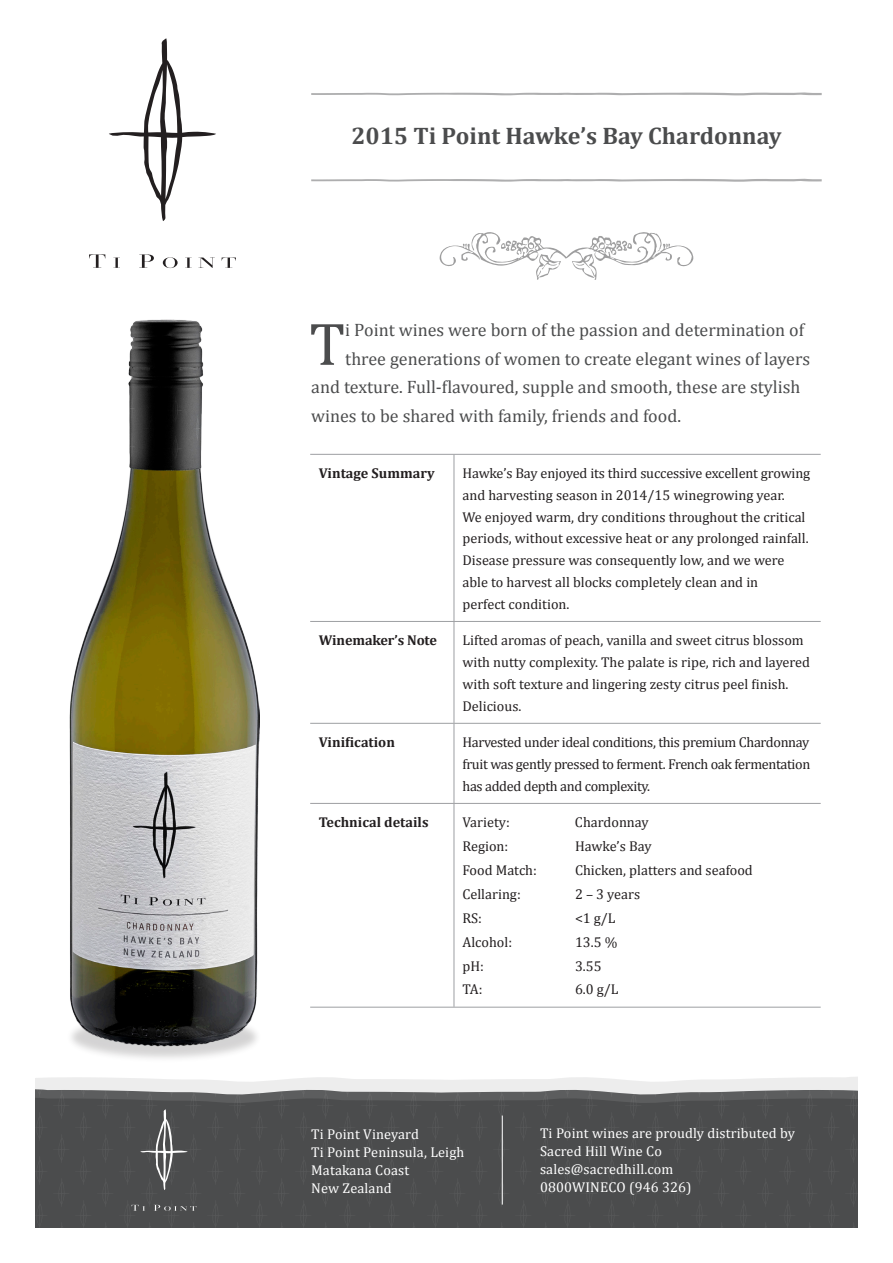
<style>
.page{position:relative;width:893px;height:1263px;background:#fff}
.page>*{position:absolute;margin:0;border:0;box-sizing:border-box;transform-origin:0 0}
.t1{font:60.75px "Cambria";color:#4b4c4d}
.t2{font:700 24px "Cambria";color:#4b4c4d}
.t3{font:18px "Cambria";color:#4b4c4d}
.t4{font:14.25px/21.8px "Cambria";color:#231f20}
.t5{font:14.25px/18px "Cambria";letter-spacing:.01em;color:#fff}
.t6{font:700 14.25px "Cambria";color:#231f20}
</style>
<div class="page">
<div style="left:0;top:1088px;width:893px;height:175px;background:#4b4c4d"></div>
<svg style="left:132px;top:1205px;width:13px;height:6px"></svg>
<svg style="left:154px;top:1205px;width:42px;height:6px"></svg>
<svg style="left:34px;top:1077px;width:825px;height:113px"></svg>
<hr style="left:502px;top:1115px;width:1px;height:89px;background:#fff">
<svg style="left:89px;top:254px;width:16px;height:14px"></svg>
<svg style="left:113px;top:258px;width:7px;height:10px"></svg>
<svg style="left:139px;top:254px;width:15px;height:14px"></svg>
<svg style="left:163px;top:257px;width:15px;height:11px"></svg>
<svg style="left:185px;top:258px;width:7px;height:10px"></svg>
<svg style="left:198px;top:258px;width:15px;height:10px"></svg>
<svg style="left:222px;top:258px;width:14px;height:10px"></svg>
<svg style="left:109px;top:38px;width:107px;height:183px"></svg>
<svg style="left:440px;top:232px;width:253px;height:48px"></svg>
<svg style="left:311px;top:179px;width:511px;height:3px"></svg>
<svg style="left:311px;top:92px;width:511px;height:4px"></svg>
<hr style="left:310px;top:454px;width:144px;height:1px;background:#9d9fa2">
<hr style="left:310px;top:621px;width:144px;height:1px;background:#9d9fa2">
<hr style="left:310px;top:723px;width:144px;height:1px;background:#9d9fa2">
<hr style="left:310px;top:803px;width:144px;height:1px;background:#9d9fa2">
<hr style="left:310px;top:1007px;width:144px;height:1px;background:#9d9fa2">
<hr style="left:454px;top:455px;width:1px;height:166px;background:#9d9fa2">
<hr style="left:454px;top:622px;width:1px;height:101px;background:#9d9fa2">
<hr style="left:454px;top:724px;width:1px;height:79px;background:#9d9fa2">
<hr style="left:454px;top:804px;width:1px;height:203px;background:#9d9fa2">
<hr style="left:454px;top:454px;width:367px;height:1px;background:#9d9fa2">
<hr style="left:454px;top:621px;width:367px;height:1px;background:#9d9fa2">
<hr style="left:454px;top:723px;width:367px;height:1px;background:#9d9fa2">
<hr style="left:454px;top:803px;width:367px;height:1px;background:#9d9fa2">
<hr style="left:454px;top:1007px;width:367px;height:1px;background:#9d9fa2">
<img style="left:69px;top:319px;width:190px;height:728px">
<div style="left:0;top:1229px;width:893px;height:34px;background:#fff"></div>
<div style="left:0;top:0;width:34px;height:1263px;background:#fff"></div>
<div style="left:859px;top:0;width:34px;height:1263px;background:#fff"></div>
<h2 class="t2" style="left:351px;top:119px;width:432px">2015 Ti Point Hawke’s Bay Chardonnay</h2>
<h1 class="t1" style="left:309px;top:308px;width:38px">T</h1>
<p class="t3" style="left:345px;top:320px;width:461px">i Point wines were born of the passion and determination of</p>
<p class="t3" style="left:345px;top:348px;width:466px">three generations of women to create elegant wines of layers</p>
<p class="t3" style="left:311px;top:377px;width:491px">and texture. Full-flavoured, supple and smooth, these are stylish</p>
<p class="t3" style="left:311px;top:405px;width:371px">wines to be shared with family, friends and food.</p>
<p class="t6" style="left:319px;top:463px;width:117px">Vintage Summary</p>
<p class="t4" style="left:462px;top:462px;width:349px">Hawke’s Bay enjoyed its third successive excellent growing and harvesting season in 2014/15 winegrowing year.<br>We enjoyed warm, dry conditions throughout the critical periods, without excessive heat or any prolonged rainfall.<br>Disease pressure was consequently low, and we were able to harvest all blocks completely clean and in<br>perfect condition.</p>
<p class="t6" style="left:319px;top:630px;width:120px">Winemaker’s Note</p>
<p class="t4" style="left:462px;top:629px;width:349px">Lifted aromas of peach, vanilla and sweet citrus blossom with nutty complexity. The palate is ripe, rich and layered with soft texture and lingering zesty citrus peel finish.<br>Delicious.</p>
<p class="t6" style="left:319px;top:732px;width:78px">Vinification</p>
<p class="t4" style="left:462px;top:731px;width:349px;text-align:justify">Harvested under ideal conditions, this premium Chardonnay fruit was gently pressed to ferment. French oak fermentation has added depth and complexity.</p>
<p class="t6" style="left:319px;top:812px;width:111px">Technical details</p>
<p class="t4" style="left:462px;top:811px;width:49px">Variety:</p>
<p class="t4" style="left:575px;top:811px;width:75px">Chardonnay</p>
<p class="t4" style="left:462px;top:835px;width:47px">Region:</p>
<p class="t4" style="left:575px;top:835px;width:78px">Hawke’s Bay</p>
<p class="t4" style="left:462px;top:859px;width:76px">Food Match:</p>
<p class="t4" style="left:575px;top:859px;width:179px">Chicken, platters and seafood</p>
<p class="t4" style="left:462px;top:883px;width:60px">Cellaring:</p>
<p class="t4" style="left:575px;top:883px;width:67px">2 – 3 years</p>
<p class="t4" style="left:462px;top:907px;width:21px">RS:</p>
<p class="t4" style="left:575px;top:907px;width:42px">&lt;1 g/L</p>
<p class="t4" style="left:462px;top:931px;width:51px">Alcohol:</p>
<p class="t4" style="left:575px;top:931px;width:44px">13.5 %</p>
<p class="t4" style="left:462px;top:955px;width:23px">pH:</p>
<p class="t4" style="left:575px;top:955px;width:28px">3.55</p>
<p class="t4" style="left:462px;top:978px;width:21px">TA:</p>
<p class="t4" style="left:575px;top:978px;width:45px">6.0 g/L</p>
<p class="t5" style="left:311px;top:1125px;width:155px">Ti Point Vineyard<br>Ti Point Peninsula, Leigh<br>Matakana Coast<br>New Zealand</p>
<p class="t5" style="left:540px;top:1124px;width:257px">Ti Point wines are proudly distributed by<br>Sacred Hill Wine Co sales@sacredhill.com<br>0800WINECO (946 326)</p>
</div>
